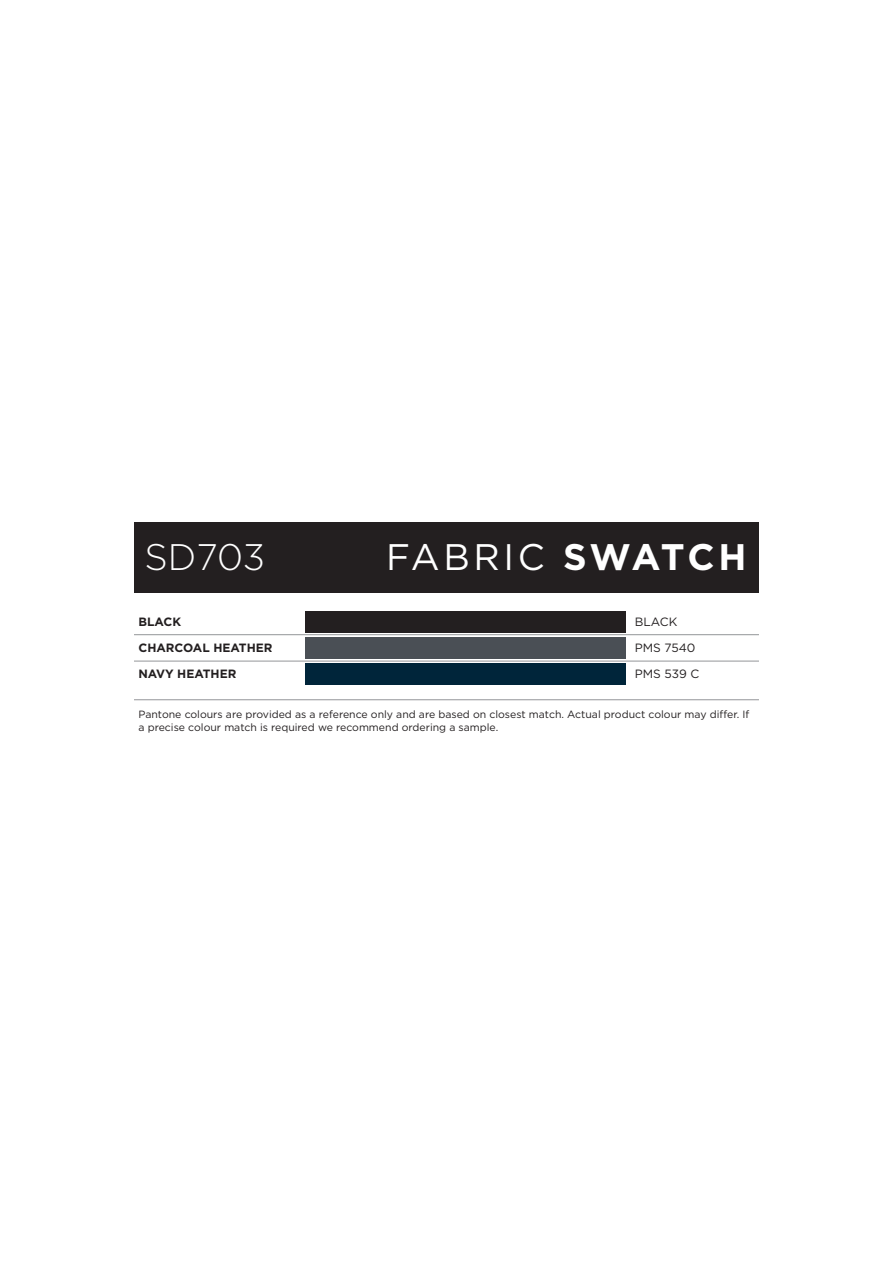
<style>
.page{position:relative;width:893px;height:1263px;background:#fff}
.page>*{position:absolute;margin:0;border:0;box-sizing:border-box;transform-origin:0 0}
.t1{font:36.9px "Gotham";letter-spacing:.1em;color:#fff}
.t2{font:300 36.9px "Gotham";letter-spacing:-.005em;color:#fff}
.t3{font:700 12px "Gotham";color:#231f20}
.t4{font:12px "Gotham";color:#231f20}
.t5{font:10.5px/12.6px "Gotham";color:#231f20}
.s1{font-weight:700}
</style>
<div class="page">
<div style="left:305px;top:611px;width:320px;height:22px;background:#231f20"></div>
<div style="left:305px;top:637px;width:320px;height:22px;background:#4a4f55"></div>
<hr style="left:134px;top:634px;width:625px;height:1px;background:#939598">
<hr style="left:134px;top:699px;width:625px;height:1px;background:#939598">
<div style="left:134px;top:522px;width:625px;height:70px;background:#231f20"></div>
<div style="left:305px;top:663px;width:320px;height:22px;background:#00253a"></div>
<hr style="left:134px;top:661px;width:625px;height:1px;background:#939598">
<h1 class="t2" style="left:145px;top:536px;width:122px">SD703</h1>
<h1 class="t1" style="left:386px;top:536px;width:362px">FABRIC <span class="s1">SWATCH</span></h1>
<p class="t3" style="left:138px;top:614px;width:44px">BLACK</p>
<p class="t4" style="left:635px;top:615px;width:44px">BLACK</p>
<p class="t3" style="left:138px;top:641px;width:136px">CHARCOAL HEATHER</p>
<p class="t4" style="left:635px;top:641px;width:62px">PMS 7540</p>
<p class="t3" style="left:138px;top:667px;width:99px">NAVY HEATHER</p>
<p class="t4" style="left:635px;top:667px;width:66px">PMS 539 C</p>
<p class="t5" style="left:138px;top:708px;width:612px">Pantone colours are provided as a reference only and are based on closest match. Actual product colour may differ. If a precise colour match is required we recommend ordering a sample.</p>
</div>
